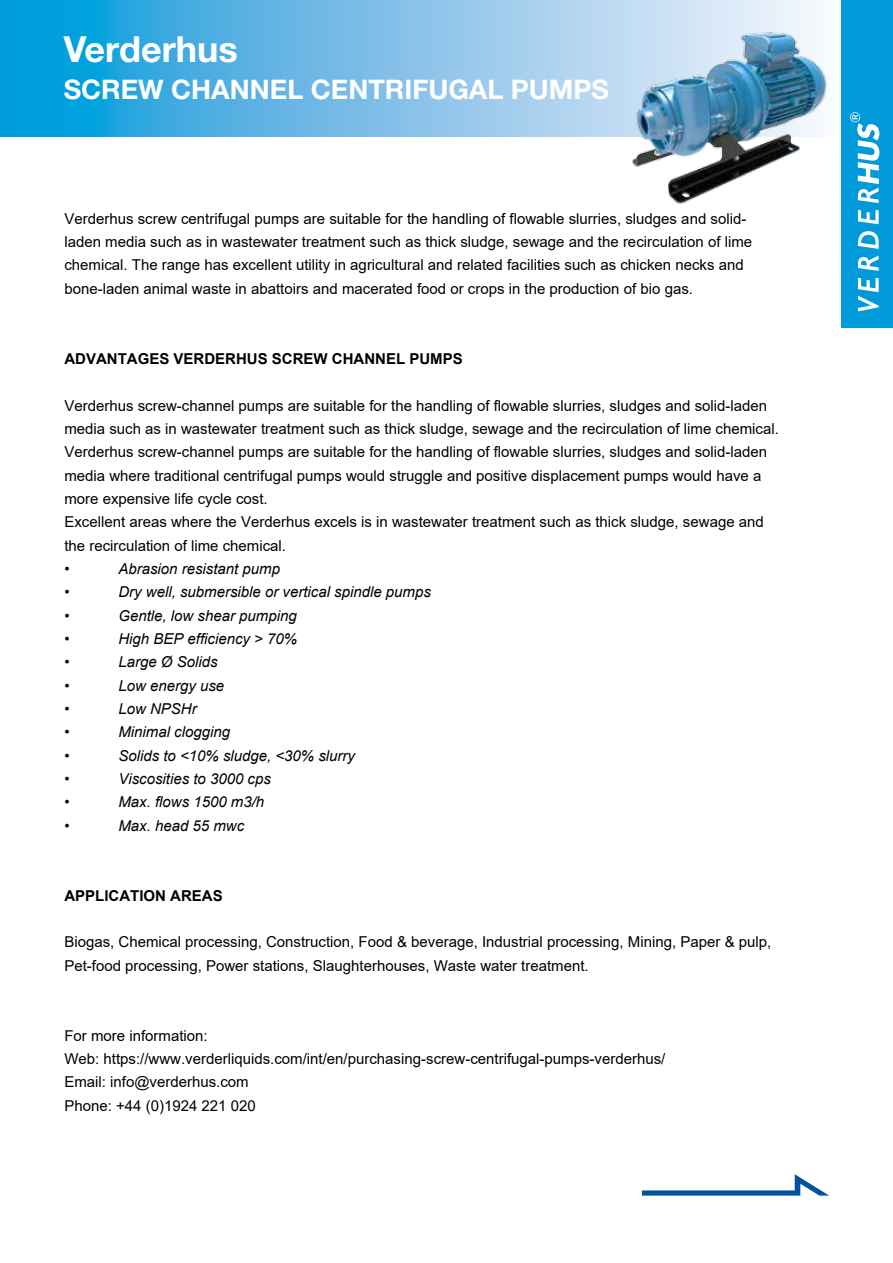
<style>
.page{position:relative;width:893px;height:1263px;background:#fff}
.page>*{position:absolute;margin:0;border:0;box-sizing:border-box;transform-origin:0 0}
.t1{font:700 36px "Helvetica Neue LT Std";color:#fff}
.t2{font:700 27px "Helvetica Neue LT Std";color:#fff}
.t3{font:15px/23.4px "Arial";color:#000}
.t4{font:italic 15px "Arial";color:#000}
.t5{font:700 15px "Arial";color:#000}
</style>
<div class="page">
<svg style="left:0;top:0;width:842px;height:136px;background:#6dbce7"></svg>
<div style="left:842px;top:0;width:51px;height:327px;background:#009ada"></div>
<svg style="left:642px;top:1174px;width:186px;height:21px"></svg>
<img style="left:627px;top:25px;width:202px;height:179px">
<svg style="left:858px;top:278px;width:21px;height:33px"></svg>
<svg style="left:858px;top:256px;width:21px;height:15px"></svg>
<svg style="left:858px;top:231px;width:21px;height:18px"></svg>
<svg style="left:858px;top:210px;width:21px;height:14px"></svg>
<svg style="left:850px;top:112px;width:29px;height:91px"></svg>
<h1 class="t1" style="left:64px;top:27px;width:176px">Verderhus</h1>
<h2 class="t2" style="left:64px;top:72px;width:547px">SCREW CHANNEL CENTRIFUGAL PUMPS</h2>
<p class="t3" style="left:64px;top:207px;width:689px">Verderhus screw centrifugal pumps are suitable for the handling of flowable slurries, sludges and solid&shy;laden media such as in wastewater treatment such as thick sludge, sewage and the recirculation of lime chemical. The range has excellent utility in agricultural and related facilities such as chicken necks and bone-laden animal waste in abattoirs and macerated food or crops in the production of bio gas.</p>
<p class="t5" style="left:64px;top:348px;width:400px">ADVANTAGES VERDERHUS SCREW CHANNEL PUMPS</p>
<p class="t3" style="left:64px;top:393px;width:716px">Verderhus screw-channel pumps are suitable for the handling of flowable slurries, sludges and solid-laden media such as in wastewater treatment such as thick sludge, sewage and the recirculation of lime chemical.<br>Verderhus screw-channel pumps are suitable for the handling of flowable slurries, sludges and solid-laden media where traditional centrifugal pumps would struggle and positive displacement pumps would have a more expensive life cycle cost.<br>Excellent areas where the Verderhus excels is in wastewater treatment such as thick sludge, sewage and the recirculation of lime chemical.</p>
<p class="t4" style="left:64px;top:559px;width:7px">•</p>
<p class="t4" style="left:118px;top:559px;width:163px">Abrasion resistant pump</p>
<p class="t4" style="left:64px;top:582px;width:7px">•</p>
<p class="t4" style="left:118px;top:582px;width:314px">Dry well, submersible or vertical spindle pumps</p>
<p class="t4" style="left:64px;top:606px;width:7px">•</p>
<p class="t4" style="left:118px;top:606px;width:180px">Gentle, low shear pumping</p>
<p class="t4" style="left:64px;top:629px;width:7px">•</p>
<p class="t4" style="left:118px;top:629px;width:180px">High BEP efficiency &gt; 70%</p>
<p class="t4" style="left:64px;top:652px;width:7px">•</p>
<p class="t4" style="left:118px;top:652px;width:101px">Large Ø Solids</p>
<p class="t4" style="left:64px;top:676px;width:7px">•</p>
<p class="t4" style="left:118px;top:676px;width:107px">Low energy use</p>
<p class="t4" style="left:64px;top:699px;width:7px">•</p>
<p class="t4" style="left:118px;top:699px;width:80px">Low NPSHr</p>
<p class="t4" style="left:64px;top:722px;width:7px">•</p>
<p class="t4" style="left:118px;top:722px;width:113px">Minimal clogging</p>
<p class="t4" style="left:64px;top:746px;width:7px">•</p>
<p class="t4" style="left:118px;top:746px;width:238px">Solids to &lt;10% sludge, &lt;30% slurry</p>
<p class="t4" style="left:64px;top:769px;width:7px">•</p>
<p class="t4" style="left:118px;top:769px;width:154px">Viscosities to 3000 cps</p>
<p class="t4" style="left:64px;top:792px;width:7px">•</p>
<p class="t4" style="left:118px;top:792px;width:147px">Max. flows 1500 m3/h</p>
<p class="t4" style="left:64px;top:816px;width:7px">•</p>
<p class="t4" style="left:118px;top:816px;width:127px">Max. head 55 mwc</p>
<p class="t5" style="left:64px;top:885px;width:160px">APPLICATION AREAS</p>
<p class="t3" style="left:64px;top:930px;width:708px">Biogas, Chemical processing, Construction, Food &amp; beverage, Industrial processing, Mining, Paper &amp; pulp,<br>Pet-food processing, Power stations, Slaughterhouses, Waste water treatment.</p>
<p class="t3" style="left:64px;top:1024px;width:603px">For more information:<br>Web: https://www.verderliquids.com/int/en/purchasing-screw-centrifugal-pumps-verderhus/ Email: info@verderhus.com<br>Phone: +44 (0)1924 221 020</p>
</div>
